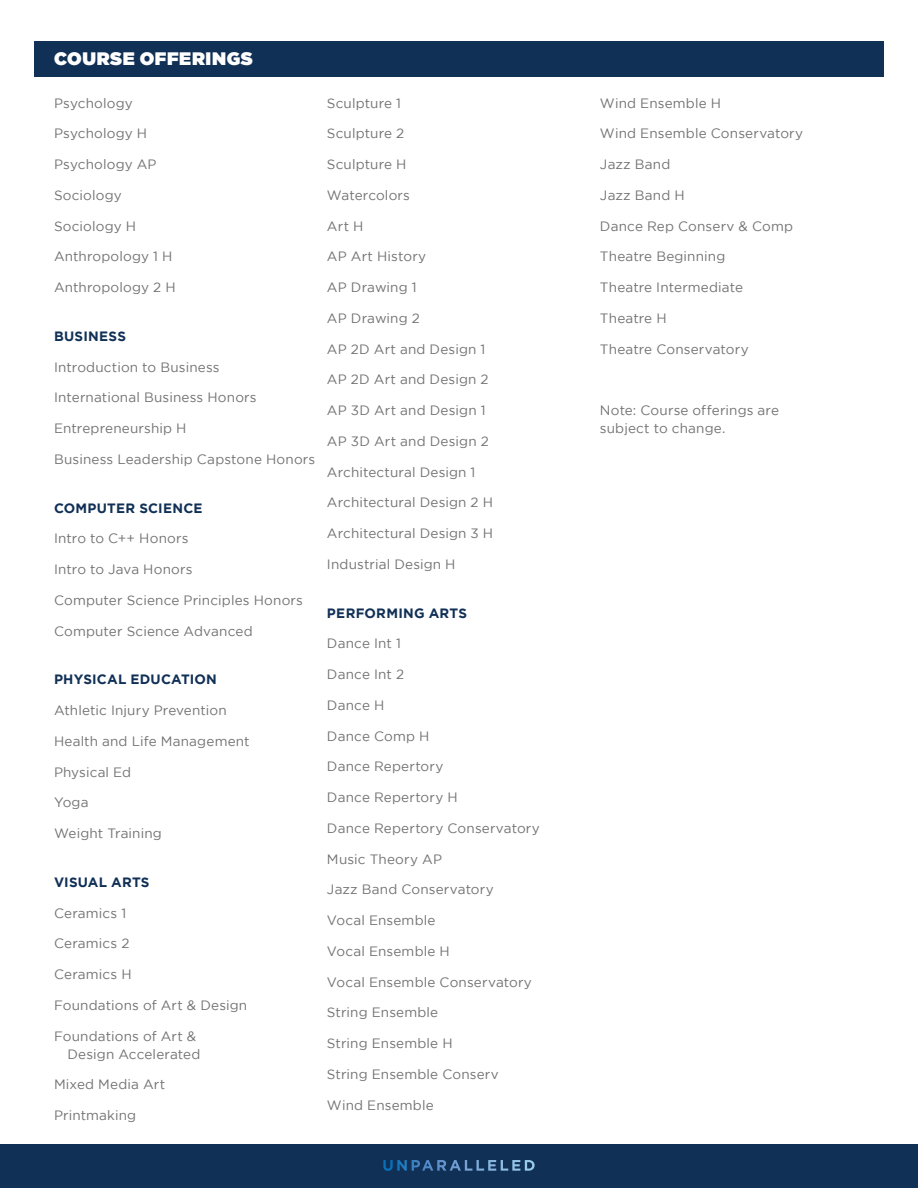
<style>
.page{position:relative;width:918px;height:1188px;background:#fff}
.page>*{position:absolute;margin:0;border:0;box-sizing:border-box;transform-origin:0 0}
.t1{font:18px "Gotham Ultra";letter-spacing:.035em;color:#fff}
.Paragraph_Style_2{font:13.5px/18px "Gotham";letter-spacing:.01em;color:#717271}
.Paragraph_Style_2-2{font:700 13.5px "Gotham";letter-spacing:.02em;color:#113056}
</style>
<div class="page">
<div style="left:34px;top:41px;width:850px;height:36px;background:#113056"></div>
<div style="left:0;top:1145px;width:918px;height:43px;background:#113056"></div>
<svg style="left:383px;top:1160px;width:152px;height:11px"></svg>
<p class="t1" style="left:54px;top:48px;width:200px">COURSE OFFERINGS</p>
<p class="Paragraph_Style_2" style="left:54px;top:94px;width:80px">Psychology</p>
<p class="Paragraph_Style_2" style="left:54px;top:124px;width:95px">Psychology H</p>
<p class="Paragraph_Style_2" style="left:54px;top:155px;width:104px">Psychology AP</p>
<p class="Paragraph_Style_2" style="left:54px;top:186px;width:69px">Sociology</p>
<p class="Paragraph_Style_2" style="left:54px;top:217px;width:84px">Sociology H</p>
<p class="Paragraph_Style_2" style="left:54px;top:247px;width:120px">Anthropology 1 H</p>
<p class="Paragraph_Style_2" style="left:54px;top:278px;width:123px">Anthropology 2 H</p>
<p class="Paragraph_Style_2-2" style="left:54px;top:328px;width:74px">BUSINESS</p>
<p class="Paragraph_Style_2" style="left:54px;top:358px;width:167px">Introduction to Business</p>
<p class="Paragraph_Style_2" style="left:54px;top:388px;width:204px">International Business Honors</p>
<p class="Paragraph_Style_2" style="left:54px;top:419px;width:134px">Entrepreneurship H</p>
<p class="Paragraph_Style_2" style="left:54px;top:450px;width:263px">Business Leadership Capstone Honors</p>
<p class="Paragraph_Style_2-2" style="left:54px;top:500px;width:150px">COMPUTER SCIENCE</p>
<p class="Paragraph_Style_2" style="left:54px;top:529px;width:136px">Intro to C++ Honors</p>
<p class="Paragraph_Style_2" style="left:54px;top:560px;width:140px">Intro to Java Honors</p>
<p class="Paragraph_Style_2" style="left:54px;top:591px;width:250px">Computer Science Principles Honors</p>
<p class="Paragraph_Style_2" style="left:54px;top:622px;width:200px">Computer Science Advanced</p>
<p class="Paragraph_Style_2-2" style="left:54px;top:672px;width:164px">PHYSICAL EDUCATION</p>
<p class="Paragraph_Style_2" style="left:54px;top:701px;width:174px">Athletic Injury Prevention</p>
<p class="Paragraph_Style_2" style="left:54px;top:732px;width:197px">Health and Life Management</p>
<p class="Paragraph_Style_2" style="left:54px;top:763px;width:79px">Physical Ed</p>
<p class="Paragraph_Style_2" style="left:54px;top:793px;width:36px">Yoga</p>
<p class="Paragraph_Style_2" style="left:54px;top:824px;width:109px">Weight Training</p>
<p class="Paragraph_Style_2-2" style="left:54px;top:874px;width:97px">VISUAL ARTS</p>
<p class="Paragraph_Style_2" style="left:54px;top:904px;width:74px">Ceramics 1</p>
<p class="Paragraph_Style_2" style="left:54px;top:934px;width:77px">Ceramics 2</p>
<p class="Paragraph_Style_2" style="left:54px;top:965px;width:79px">Ceramics H</p>
<p class="Paragraph_Style_2" style="left:54px;top:996px;width:195px">Foundations of Art &amp; Design</p>
<p class="Paragraph_Style_2" style="left:68px;top:1027px;width:134px;text-indent:-14px">Foundations of Art &amp;<br>Design Accelerated</p>
<p class="Paragraph_Style_2" style="left:54px;top:1075px;width:113px">Mixed Media Art</p>
<p class="Paragraph_Style_2" style="left:54px;top:1106px;width:84px">Printmaking</p>
<p class="Paragraph_Style_2" style="left:327px;top:94px;width:76px">Sculpture 1</p>
<p class="Paragraph_Style_2" style="left:327px;top:124px;width:79px">Sculpture 2</p>
<p class="Paragraph_Style_2" style="left:327px;top:155px;width:81px">Sculpture H</p>
<p class="Paragraph_Style_2" style="left:327px;top:186px;width:84px">Watercolors</p>
<p class="Paragraph_Style_2" style="left:327px;top:217px;width:38px">Art H</p>
<p class="Paragraph_Style_2" style="left:327px;top:247px;width:101px">AP Art History</p>
<p class="Paragraph_Style_2" style="left:327px;top:278px;width:91px">AP Drawing 1</p>
<p class="Paragraph_Style_2" style="left:327px;top:309px;width:94px">AP Drawing 2</p>
<p class="Paragraph_Style_2" style="left:327px;top:340px;width:160px">AP 2D Art and Design 1</p>
<p class="Paragraph_Style_2" style="left:327px;top:370px;width:163px">AP 2D Art and Design 2</p>
<p class="Paragraph_Style_2" style="left:327px;top:401px;width:160px">AP 3D Art and Design 1</p>
<p class="Paragraph_Style_2" style="left:327px;top:432px;width:163px">AP 3D Art and Design 2</p>
<p class="Paragraph_Style_2" style="left:327px;top:463px;width:150px">Architectural Design 1</p>
<p class="Paragraph_Style_2" style="left:327px;top:493px;width:168px">Architectural Design 2 H</p>
<p class="Paragraph_Style_2" style="left:327px;top:524px;width:168px">Architectural Design 3 H</p>
<p class="Paragraph_Style_2" style="left:327px;top:555px;width:130px">Industrial Design H</p>
<p class="Paragraph_Style_2-2" style="left:327px;top:605px;width:142px">PERFORMING ARTS</p>
<p class="Paragraph_Style_2" style="left:327px;top:634px;width:75px">Dance Int 1</p>
<p class="Paragraph_Style_2" style="left:327px;top:665px;width:79px">Dance Int 2</p>
<p class="Paragraph_Style_2" style="left:327px;top:696px;width:59px">Dance H</p>
<p class="Paragraph_Style_2" style="left:327px;top:727px;width:104px">Dance Comp H</p>
<p class="Paragraph_Style_2" style="left:327px;top:757px;width:118px">Dance Repertory</p>
<p class="Paragraph_Style_2" style="left:327px;top:788px;width:132px">Dance Repertory H</p>
<p class="Paragraph_Style_2" style="left:327px;top:819px;width:214px">Dance Repertory Conservatory</p>
<p class="Paragraph_Style_2" style="left:327px;top:850px;width:117px">Music Theory AP</p>
<p class="Paragraph_Style_2" style="left:327px;top:880px;width:168px">Jazz Band Conservatory</p>
<p class="Paragraph_Style_2" style="left:327px;top:911px;width:110px">Vocal Ensemble</p>
<p class="Paragraph_Style_2" style="left:327px;top:942px;width:124px">Vocal Ensemble H</p>
<p class="Paragraph_Style_2" style="left:327px;top:973px;width:206px">Vocal Ensemble Conservatory</p>
<p class="Paragraph_Style_2" style="left:327px;top:1003px;width:113px">String Ensemble</p>
<p class="Paragraph_Style_2" style="left:327px;top:1034px;width:127px">String Ensemble H</p>
<p class="Paragraph_Style_2" style="left:327px;top:1065px;width:173px">String Ensemble Conserv</p>
<p class="Paragraph_Style_2" style="left:327px;top:1096px;width:108px">Wind Ensemble</p>
<p class="Paragraph_Style_2" style="left:600px;top:94px;width:123px">Wind Ensemble H</p>
<p class="Paragraph_Style_2" style="left:600px;top:124px;width:205px">Wind Ensemble Conservatory</p>
<p class="Paragraph_Style_2" style="left:600px;top:155px;width:72px">Jazz Band</p>
<p class="Paragraph_Style_2" style="left:600px;top:186px;width:86px">Jazz Band H</p>
<p class="Paragraph_Style_2" style="left:600px;top:217px;width:195px">Dance Rep Conserv &amp; Comp</p>
<p class="Paragraph_Style_2" style="left:600px;top:247px;width:127px">Theatre Beginning</p>
<p class="Paragraph_Style_2" style="left:600px;top:278px;width:145px">Theatre Intermediate</p>
<p class="Paragraph_Style_2" style="left:600px;top:309px;width:68px">Theatre H</p>
<p class="Paragraph_Style_2" style="left:600px;top:340px;width:150px">Theatre Conservatory</p>
<p class="Paragraph_Style_2" style="left:600px;top:401px;width:181px">Note: Course offerings are subject to change.</p>
</div>
